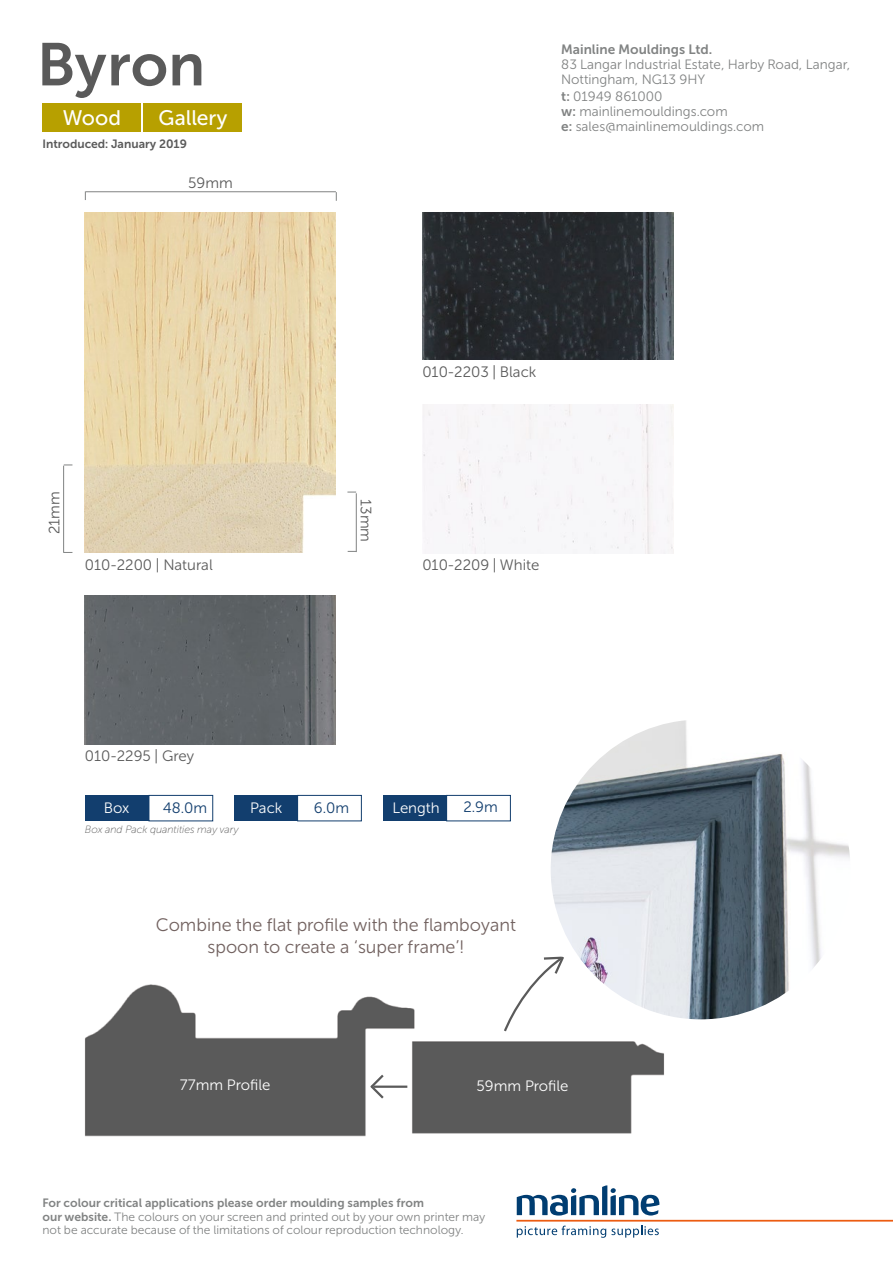
<style>
.page{position:relative;width:893px;height:1263px;background:#fff}
.page>*{position:absolute;margin:0;border:0;box-sizing:border-box;transform-origin:0 0}
.t1{font:60px "Museo Sans Cyrl 700";letter-spacing:-.005em;color:#5a5a5a}
.t2{font:21px "Museo Sans Cyrl 500";color:#fff}
.t3{font:18px/21.6px "Museo Sans Cyrl 300";color:#726260;text-align:center}
.t4{font:15px "Museo Sans Cyrl 300";color:#5a5a5a}
.t5{font:15px "Museo Sans Cyrl 300";color:#fff}
.t6{font:15px "Museo Sans Cyrl 300";color:#123e6e}
.t7{font:13.5px/15px "Museo Sans Cyrl 300";color:#818383}
.t8{font:13.5px "Museo Sans Cyrl 700";color:#818383}
.t9{font:12px/13.5px "Museo Sans Cyrl 300";color:#818383}
.t10{font:12px "Museo Sans Cyrl 700";color:#818383}
.t11{font:12px "Museo Sans Cyrl 700";color:#5a5a5a}
.t12{font:italic 10.5px "Museo Sans Cyrl 100";color:#5a5a5a}
.s1{font-family:"Museo Sans Cyrl 700"}
</style>
<div class="page">
<svg style="left:517px;top:1225px;width:142px;height:13px"></svg>
<svg style="left:517px;top:1185px;width:142px;height:30px"></svg>
<hr style="left:516px;top:1220px;width:377px;height:1px;background:#ec5c11">
<div style="left:43px;top:103px;width:98px;height:29px;background:#b7a000"></div>
<div style="left:144px;top:103px;width:98px;height:29px;background:#b7a000"></div>
<hr style="left:86px;top:191px;width:250px;height:1px;background:#818383">
<hr style="left:63px;top:466px;width:1px;height:87px;background:#818383">
<hr style="left:356px;top:493px;width:1px;height:59px;background:#818383">
<img style="left:85px;top:213px;width:251px;height:340px">
<img style="left:422px;top:213px;width:251px;height:146px">
<div style="left:423px;top:405px;width:250px;height:148px;background:#f7f6f9"></div>
<img style="left:85px;top:595px;width:251px;height:149px">
<div style="left:149px;top:795px;width:64px;height:26px;background:#fff;border:1px solid #123e6e"></div>
<div style="left:85px;top:795px;width:64px;height:26px;background:#123e6e"></div>
<div style="left:297px;top:795px;width:65px;height:26px;background:#fff;border:1px solid #123e6e"></div>
<div style="left:234px;top:795px;width:64px;height:26px;background:#123e6e"></div>
<div style="left:446px;top:795px;width:65px;height:26px;background:#fff;border:1px solid #123e6e"></div>
<div style="left:383px;top:795px;width:63px;height:26px;background:#123e6e"></div>
<img style="left:85px;top:984px;width:330px;height:153px">
<img style="left:406px;top:1034px;width:258px;height:103px">
<hr style="left:373px;top:1085px;width:34px;height:3px;background:#5a5a5a">
<svg style="left:368px;top:1072px;width:18px;height:29px"></svg>
<img style="left:551px;top:719px;width:299px;height:300px;border-radius:150px">
<svg style="left:504px;top:956px;width:60px;height:76px"></svg>
<h1 class="t1" style="left:37px;top:31px;width:169px">Byron</h1>
<h2 class="t2" style="left:63px;top:106px;width:60px">Wood</h2>
<h2 class="t2" style="left:159px;top:106px;width:71px">Gallery</h2>
<p class="t11" style="left:43px;top:137px;width:146px">Introduced: January 2019</p>
<p class="t4" style="left:188px;top:174px;width:46px">59mm</p>
<p class="t8" style="left:561px;top:42px;width:152px">Mainline Mouldings Ltd.</p>
<p class="t7" style="left:561px;top:57px;width:291px">83 Langar Industrial Estate, Harby Road, Langar,<br>Nottingham, NG13 9HY</p>
<p class="t7" style="left:561px;top:89px;width:204px"><span class="s1">t:</span> 01949 861000<br><span class="s1">w:</span> mainlinemouldings.com<br><span class="s1">e:</span> sales@mainlinemouldings.com</p>
<p class="t4" style="left:46px;top:534px;width:45px;rotate:-90deg">21mm</p>
<p class="t4" style="left:374px;top:499px;width:44px;rotate:90deg">13mm</p>
<p class="t4" style="left:422px;top:363px;width:115px">010-2203 | Black</p>
<p class="t4" style="left:85px;top:557px;width:129px">010-2200 | Natural</p>
<p class="t4" style="left:422px;top:557px;width:118px">010-2209 | White</p>
<p class="t4" style="left:85px;top:748px;width:111px">010-2295 | Grey</p>
<p class="t5" style="left:104px;top:800px;width:27px">Box</p>
<p class="t6" style="left:163px;top:799px;width:46px">48.0m</p>
<p class="t5" style="left:250px;top:800px;width:34px">Pack</p>
<p class="t6" style="left:314px;top:800px;width:37px">6.0m</p>
<p class="t5" style="left:393px;top:800px;width:49px">Length</p>
<p class="t6" style="left:463px;top:799px;width:36px">2.9m</p>
<p class="t12" style="left:85px;top:824px;width:156px">Box and Pack quantities may vary</p>
<h3 class="t3" style="left:156px;top:914px;width:361px">Combine the flat profile with the flamboyant spoon to create a ‘super frame’!</h3>
<p class="t5" style="left:180px;top:1077px;width:92px">77mm Profile</p>
<p class="t5" style="left:477px;top:1078px;width:93px">59mm Profile</p>
<p class="t10" style="left:43px;top:1196px;width:383px">For colour critical applications please order moulding samples from</p>
<p class="t9" style="left:43px;top:1210px;width:445px"><span class="s1">our website.</span> The colours on your screen and printed out by your own printer may not be accurate because of the limitations of colour reproduction technology.</p>
</div>
